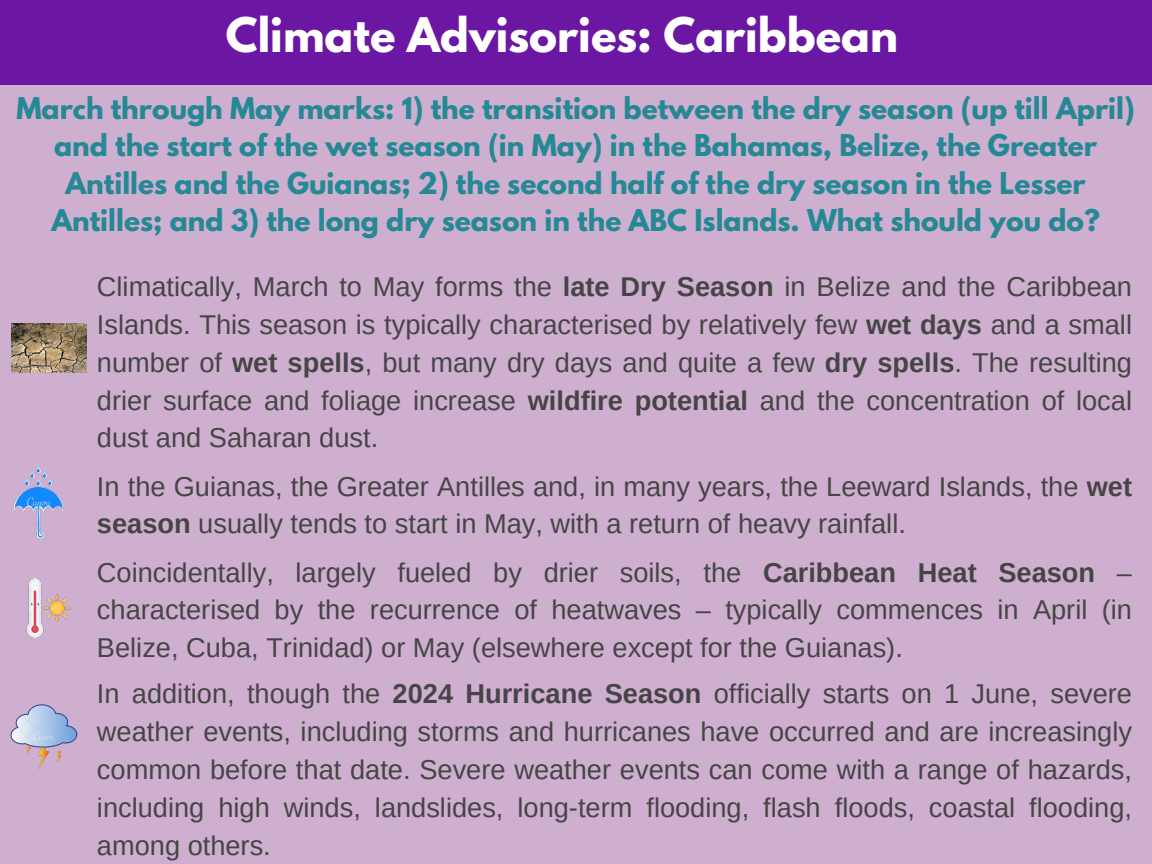
<style>
.page{position:relative;width:1152px;height:864px;background:#cfafcf}
.page>*{position:absolute;margin:0;border:0;box-sizing:border-box;transform-origin:0 0}
.t1{font:700 42.3px "League Spartan";color:#fff}
.t2{font:27.15px/37.8px "Arimo";color:#454545;text-align:justify}
.t3{font:700 26.55px/37.2px "League Spartan";color:#258895;text-align:center}
.s1{font-weight:700}
</style>
<div class="page">
<div style="left:0;top:0;width:1152px;height:84px;background:#6b17a3"></div>
<img style="left:13px;top:466px;width:51px;height:73px">
<img style="left:10px;top:704px;width:68px;height:65px">
<img style="left:11px;top:323px;width:76px;height:50px">
<img style="left:26px;top:579px;width:45px;height:58px">
<h2 class="t1" style="left:226px;top:14px;width:674px">Climate Advisories: Caribbean</h2>
<p class="t3" style="left:16px;top:93px;width:1120px">March through May marks: 1) the transition between the dry season (up till April) and the start of the wet season (in May) in the Bahamas, Belize, the Greater Antilles and the Guianas; 2) the second half of the dry season in the Lesser Antilles; and 3) the long dry season in the ABC Islands. What should you do?</p>
<p class="t2" style="left:97px;top:268px;width:1037px">Climatically, March to May forms the <span class="s1">late Dry Season</span> in Belize and the Caribbean Islands. This season is typically characterised by relatively few <span class="s1">wet days</span> and a small number of <span class="s1">wet spells</span>, but many dry days and quite a few <span class="s1">dry spells</span>. The resulting drier surface and foliage increase <span class="s1">wildfire potential</span> and the concentration of local dust and Saharan dust.</p>
<p class="t2" style="left:97px;top:467px;width:1037px">In the Guianas, the Greater Antilles and, in many years, the Leeward Islands, the <span class="s1">wet season</span> usually tends to start in May, with a return of heavy rainfall.</p>
<h1 class="t2" style="left:97px;top:553px;width:1037px">Coincidentally, largely fueled by drier soils, the <span class="s1">Caribbean Heat Season</span> – characterised by the recurrence of heatwaves – typically commences in April (in Belize, Cuba, Trinidad) or May (elsewhere except for the Guianas).</h1>
<p class="t2" style="left:97px;top:675px;width:1037px">In addition, though the <span class="s1">2024 Hurricane Season</span> officially starts on 1 June, severe weather events, including storms and hurricanes have occurred and are increasingly common before that date. Severe weather events can come with a range of hazards, including high winds, landslides, long-term flooding, flash floods, coastal flooding, among others.</p>
</div>
